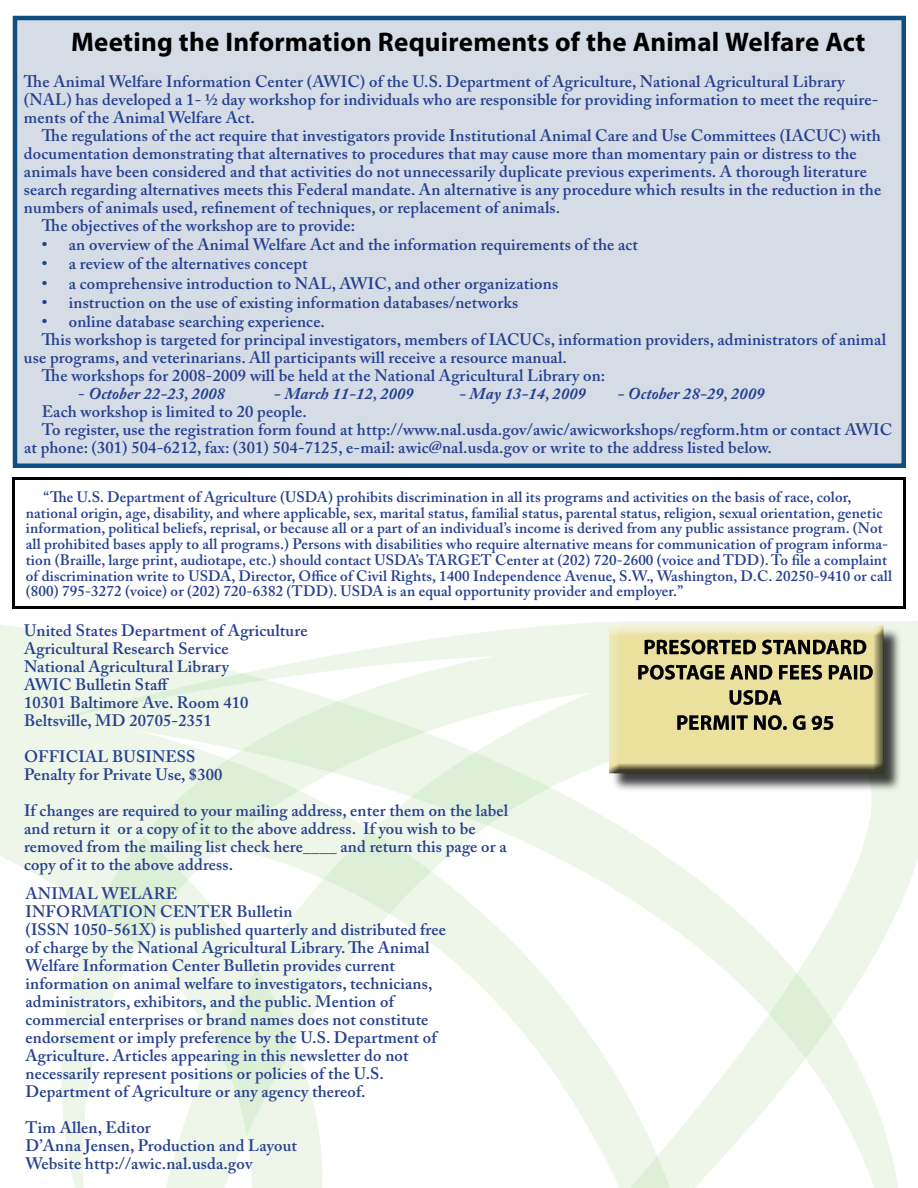
<style>
.page{position:relative;width:918px;height:1188px;background:#fff}
.page>*{position:absolute;margin:0;border:0;box-sizing:border-box;transform-origin:0 0}
.t1{font:700 27px "Myriad Pro";letter-spacing:.005em;color:#000}
.t2{font:600 16.5px/18px "Adobe Caslon Pro";letter-spacing:.01em;color:#25408f}
.t3{font:italic 700 16.5px "Adobe Caslon Pro";letter-spacing:.01em;color:#25408f}
.t4{font:600 15px/15.8px "Adobe Caslon Pro";letter-spacing:.01em;color:#25408f}
.s1{font-weight:600;font-style:normal}
</style>
<div class="page">
<svg style="left:0;top:621px;width:906px;height:567px"></svg>
<div style="left:15px;top:18px;width:889px;height:448px;background:#d5dce6"></div>
<div style="left:13px;top:16px;width:893px;height:452px;border:4px solid #0e4e81"></div>
<div style="left:12px;top:477px;width:894px;height:132px;border:3px solid #000"></div>
<div style="left:611px;top:627px;width:307px;height:171px;background:#000;opacity:.75"></div>
<div style="left:608px;top:623px;width:292px;height:152px;background:#000;opacity:.75"></div>
<h1 class="t1" style="left:71px;top:25px;width:796px">Meeting the Information Requirements of the Animal Welfare Act</h1>
<p class="t2" style="left:24px;top:73px;width:856px">The Animal Welfare Information Center (AWIC) of the U.S. Department of Agriculture, National Agricultural Library (NAL) has developed a 1- ½ day workshop for individuals who are responsible for providing information to meet the require&shy;ments of the Animal Welfare Act.</p>
<p class="t2" style="left:42px;top:127px;width:841px">The regulations of the act require that investigators provide Institutional Animal Care and Use Committees (IACUC) with</p>
<p class="t2" style="left:24px;top:145px;width:834px">documentation demonstrating that alternatives to procedures that may cause more than momentary pain or distress to the</p>
<p class="t2" style="left:24px;top:163px;width:844px">animals have been considered and that activities do not unnecessarily duplicate previous experiments. A thorough literature</p>
<p class="t2" style="left:24px;top:181px;width:859px">search regarding alternatives meets this Federal mandate. An alternative is any procedure which results in the reduction in the</p>
<p class="t2" style="left:24px;top:199px;width:538px">numbers of animals used, refinement of techniques, or replacement of animals.</p>
<p class="t2" style="left:42px;top:217px;width:315px">The objectives of the workshop are to provide:</p>
<p class="t2" style="left:42px;top:236px;width:598px">• an overview of the Animal Welfare Act and the information requirements of the act</p>
<p class="t2" style="left:42px;top:255px;width:267px">• a review of the alternatives concept</p>
<p class="t2" style="left:42px;top:274px;width:518px">• a comprehensive introduction to NAL, AWIC, and other organizations</p>
<p class="t2" style="left:42px;top:293px;width:478px">• instruction on the use of existing information databases/networks</p>
<p class="t2" style="left:42px;top:312px;width:285px">• online database searching experience.</p>
<p class="t2" style="left:42px;top:330px;width:846px">This workshop is targeted for principal investigators, members of IACUCs, information providers, administrators of animal</p>
<p class="t2" style="left:24px;top:348px;width:544px">use programs, and veterinarians. All participants will receive a resource manual.</p>
<p class="t2" style="left:42px;top:366px;width:565px">The workshops for 2008-2009 will be held at the National Agricultural Library on:</p>
<p class="t3" style="left:78px;top:383px;width:149px"><span class="s1">-</span> October 22-23, 2008</p>
<p class="t3" style="left:274px;top:383px;width:142px">- March 11-12, 2009</p>
<p class="t3" style="left:459px;top:383px;width:128px">- May 13-14, 2009</p>
<p class="t3" style="left:617px;top:383px;width:149px">- October 28-29, 2009</p>
<p class="t2" style="left:42px;top:402px;width:267px">Each workshop is limited to 20 people.</p>
<p class="t2" style="left:42px;top:420px;width:852px">To register, use the registration form found at http://www.nal.usda.gov/awic/awicworkshops/regform.htm or contact AWIC</p>
<p class="t2" style="left:24px;top:438px;width:749px">at phone: (301) 504‑6212, fax: (301) 504‑7125, e-mail: awic@nal.usda.gov or write to the address listed below.</p>
<p class="t4" style="left:26px;top:489px;width:868px;text-indent:18px">“The U.S. Department of Agriculture (USDA) prohibits discrimination in all its programs and activities on the basis of race, color, national origin, age, disability, and where applicable, sex, marital status, familial status, parental status, religion, sexual orientation, genetic information, political beliefs, reprisal, or because all or a part of an individual’s income is derived from any public assistance program. (Not all prohibited bases apply to all programs.) Persons with disabilities who require alternative means for communication of program informa&shy;tion (Braille, large print, audiotape, etc.) should contact USDA’s TARGET Center at (202) 720-2600 (voice and TDD). To file a complaint of discrimination write to USDA, Director, Office of Civil Rights, 1400 Independence Avenue, S.W., Washington, D.C. 20250-9410 or call (800) 795-3272 (voice) or (202) 720-6382 (TDD). USDA is an equal opportunity provider and employer.”</p>
<p class="t2" style="left:24px;top:621px;width:285px">United States Department of Agriculture<br>Agricultural Research Service<br>National Agricultural Library<br>AWIC Bulletin Staff<br>10301 Baltimore Ave. Room 410<br>Beltsville, MD 20705-2351</p>
<p class="t2" style="left:24px;top:747px;width:200px">OFFICIAL BUSINESS<br>Penalty for Private Use, $300</p>
<p class="t2" style="left:24px;top:801px;width:486px">If changes are required to your mailing address, enter them on the label and return it or a copy of it to the above address. If you wish to be removed from the mailing list check here____ and return this page or a copy of it to the above address.</p>
<p class="t2" style="left:26px;top:884px;width:422px">ANIMAL WELARE<br>INFORMATION CENTER Bulletin<br>(ISSN 1050-561X) is published quarterly and distributed free of charge by the National Agricultural Library. The Animal Welfare Information Center Bulletin provides current information on animal welfare to investigators, technicians, administrators, exhibitors, and the public. Mention of commercial enterprises or brand names does not constitute endorsement or imply preference by the U.S. Department of Agriculture. Articles appearing in this newsletter do not necessarily represent positions or policies of the U.S.<br>Department of Agriculture or any agency thereof.</p>
<p class="t2" style="left:26px;top:1118px;width:273px">Tim Allen, Editor<br>D’Anna Jensen, Production and Layout<br>Website http://awic.nal.usda.gov</p>
</div>
